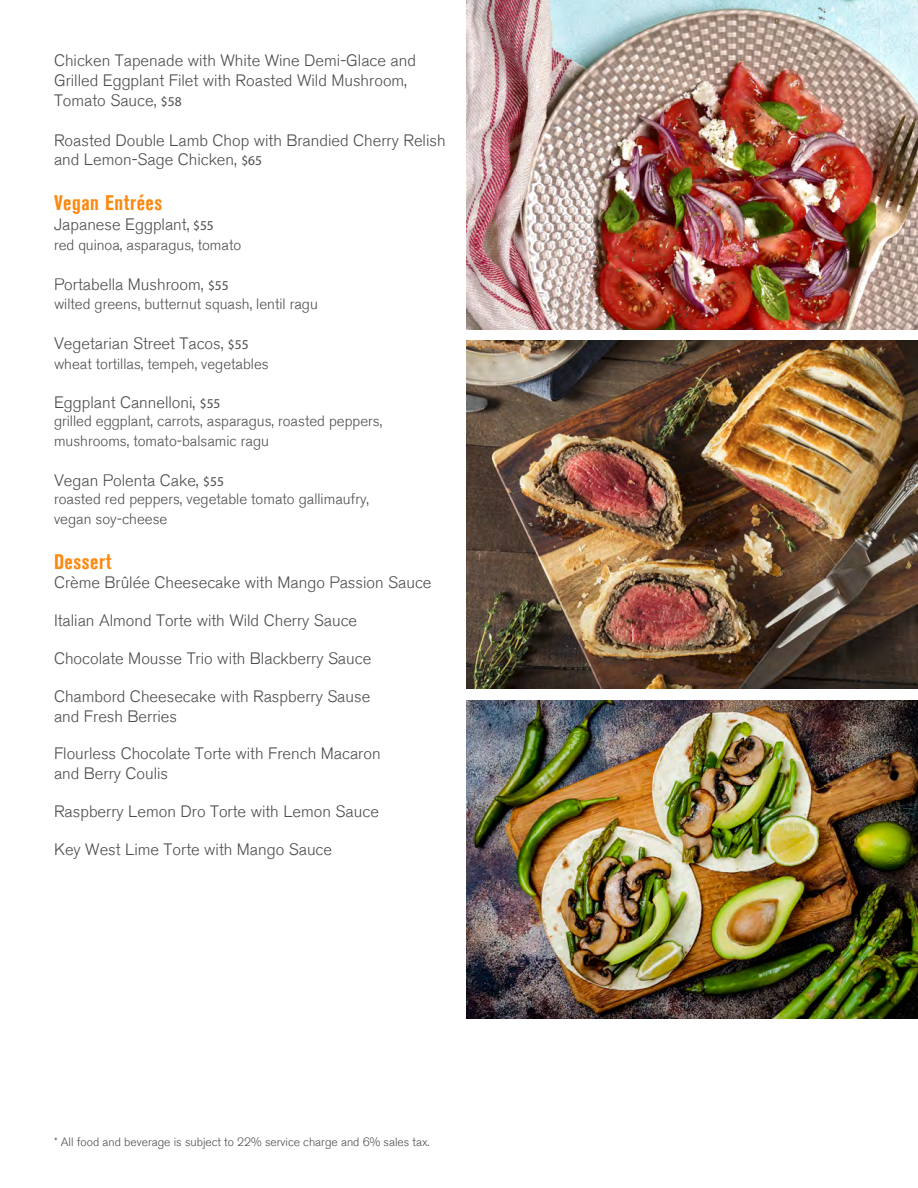
<style>
.page{position:relative;width:918px;height:1188px;background:#fff}
.page>*{position:absolute;margin:0;border:0;box-sizing:border-box;transform-origin:0 0}
.t1{font:700 condensed 21px "Akzidenz Grotesk BE";letter-spacing:.025em;color:#fc880f}
.t2{font:300 16.5px/19.8px "Akzidenz Grotesk BE";color:#4b4c4d}
.t3{font:300 15px/19.8px "Akzidenz Grotesk BE";color:#4b4c4d}
.t4{font:300 12px "Akzidenz Grotesk BE";color:#4b4c4d}
.s1{font-family:"Myriad Pro";font-weight:400;font-size:13.5px}
</style>
<div class="page">
<img style="left:467px;top:0;width:451px;height:329px">
<img style="left:467px;top:340px;width:451px;height:349px">
<img style="left:467px;top:700px;width:451px;height:319px">
<p class="t2" style="left:54px;top:51px;width:364px">Chicken Tapenade with White Wine Demi-Glace and<br>Grilled Eggplant Filet with Roasted Wild Mushroom,<br>Tomato Sauce, <span class="s1">$58</span></p>
<p class="t2" style="left:54px;top:130px;width:393px">Roasted Double Lamb Chop with Brandied Cherry Relish and Lemon-Sage Chicken, <span class="s1">$65</span></p>
<p class="t1" style="left:54px;top:191px;width:110px">Vegan Entrées</p>
<p class="t2" style="left:54px;top:215px;width:161px">Japanese Eggplant, <span class="s1">$55</span></p>
<p class="t3" style="left:54px;top:235px;width:189px">red quinoa, asparagus, tomato</p>
<p class="t2" style="left:54px;top:274px;width:176px">Portabella Mushroom, <span class="s1">$55</span></p>
<p class="t3" style="left:54px;top:295px;width:265px">wilted greens, butternut squash, lentil ragu</p>
<p class="t2" style="left:54px;top:334px;width:196px">Vegetarian Street Tacos, <span class="s1">$55</span></p>
<p class="t3" style="left:54px;top:354px;width:216px">wheat tortillas, tempeh, vegetables</p>
<p class="t2" style="left:54px;top:393px;width:168px">Eggplant Cannelloni, <span class="s1">$55</span></p>
<p class="t3" style="left:54px;top:412px;width:330px">grilled eggplant, carrots, asparagus, roasted peppers, mushrooms, tomato-balsamic ragu</p>
<p class="t2" style="left:54px;top:471px;width:172px">Vegan Polenta Cake, <span class="s1">$55</span></p>
<p class="t3" style="left:54px;top:489px;width:317px">roasted red peppers, vegetable tomato gallimaufry, vegan soy-cheese</p>
<p class="t1" style="left:54px;top:549px;width:59px">Dessert</p>
<p class="t2" style="left:54px;top:573px;width:379px">Crème Brûlée Cheesecake with Mango Passion Sauce</p>
<p class="t2" style="left:54px;top:611px;width:305px">Italian Almond Torte with Wild Cherry Sauce</p>
<p class="t2" style="left:54px;top:649px;width:319px">Chocolate Mousse Trio with Blackberry Sauce</p>
<p class="t2" style="left:54px;top:687px;width:318px">Chambord Cheesecake with Raspberry Sause and Fresh Berries</p>
<p class="t2" style="left:54px;top:744px;width:328px">Flourless Chocolate Torte with French Macaron and Berry Coulis</p>
<p class="t2" style="left:54px;top:802px;width:326px">Raspberry Lemon Dro Torte with Lemon Sauce</p>
<p class="t2" style="left:54px;top:840px;width:280px">Key West Lime Torte with Mango Sauce</p>
<p class="t4" style="left:54px;top:1135px;width:377px">* All food and beverage is subject to 22% service charge and 6% sales tax.</p>
</div>
